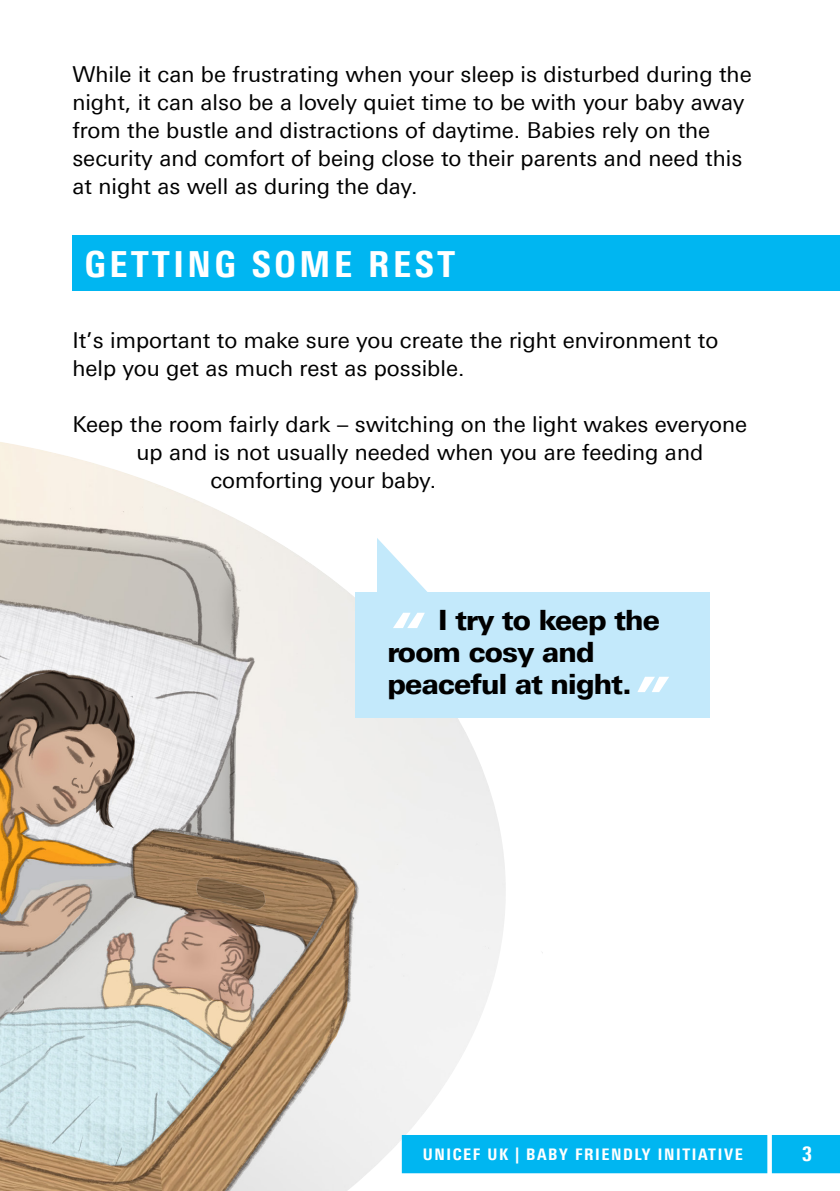
<style>
.page{position:relative;width:840px;height:1191px;background:#fff}
.page>*{position:absolute;margin:0;border:0;box-sizing:border-box;transform-origin:0 0}
.t1{font:800 condensed 36px "Univers Next Pro";letter-spacing:.1em;color:#fff}
.t2{font:800 28px/32px "Univers Next Pro";letter-spacing:-.025em;color:#000}
.t3{font:22px/28px "Univers Next Pro";color:#000}
.t4{font:800 condensed 20px "Univers Next Pro";color:#fff}
.t5{font:800 condensed 16px "Univers Next Pro";letter-spacing:.1em;color:#fff}
.t6{font:800 16px "Univers Next Pro";color:#fff}
.s1{font-style:italic;font-size:60px;color:#fff}
</style>
<div class="page">
<img style="left:0;top:442px;width:542px;height:749px">
<div style="left:72px;top:235px;width:767px;height:56px;background:#00b6f1"></div>
<div style="left:355px;top:592px;width:354px;height:126px;background:#c3e9fb"></div>
<svg style="left:377px;top:538px;width:51px;height:54px"></svg>
<div style="left:401px;top:1135px;width:438px;height:38px;background:#00b6f1"></div>
<p class="t3" style="left:72px;top:60px;width:680px">While it can be frustrating when your sleep is disturbed during the night, it can also be a lovely quiet time to be with your baby away from the bustle and distractions of daytime. Babies rely on the security and comfort of being close to their parents and need this at night as well as during the day.</p>
<h1 class="t1" style="left:85px;top:242px;width:371px">GETTING SOME REST</h1>
<p class="t3" style="left:72px;top:326px;width:647px">It’s important to make sure you create the right environment to help you get as much rest as possible.</p>
<p class="t3" style="left:72px;top:410px;width:676px">Keep the room fairly dark – switching on the light wakes everyone</p>
<p class="t3" style="left:136px;top:438px;width:568px">up and is not usually needed when you are feeding and</p>
<p class="t3" style="left:210px;top:466px;width:227px">comforting your baby.</p>
<p class="t2" style="left:387px;top:604px;width:279px"><span class="s1">“</span> I try to keep the room cosy and peaceful at night.<span class="s1">”</span></p>
<p class="t5" style="left:422px;top:1144px;width:321px">UNICEF UK | BABY FRIENDLY INITIATIVE</p>
<p class="t4" style="left:801px;top:1142px;width:11px">3</p>
<p class="t6" style="left:415px;top:1144px;width:133px">UNICEF UK BA</p>
<p class="t6" style="left:624px;top:1144px;width:127px">DLY INITIATIVE</p>
</div>
